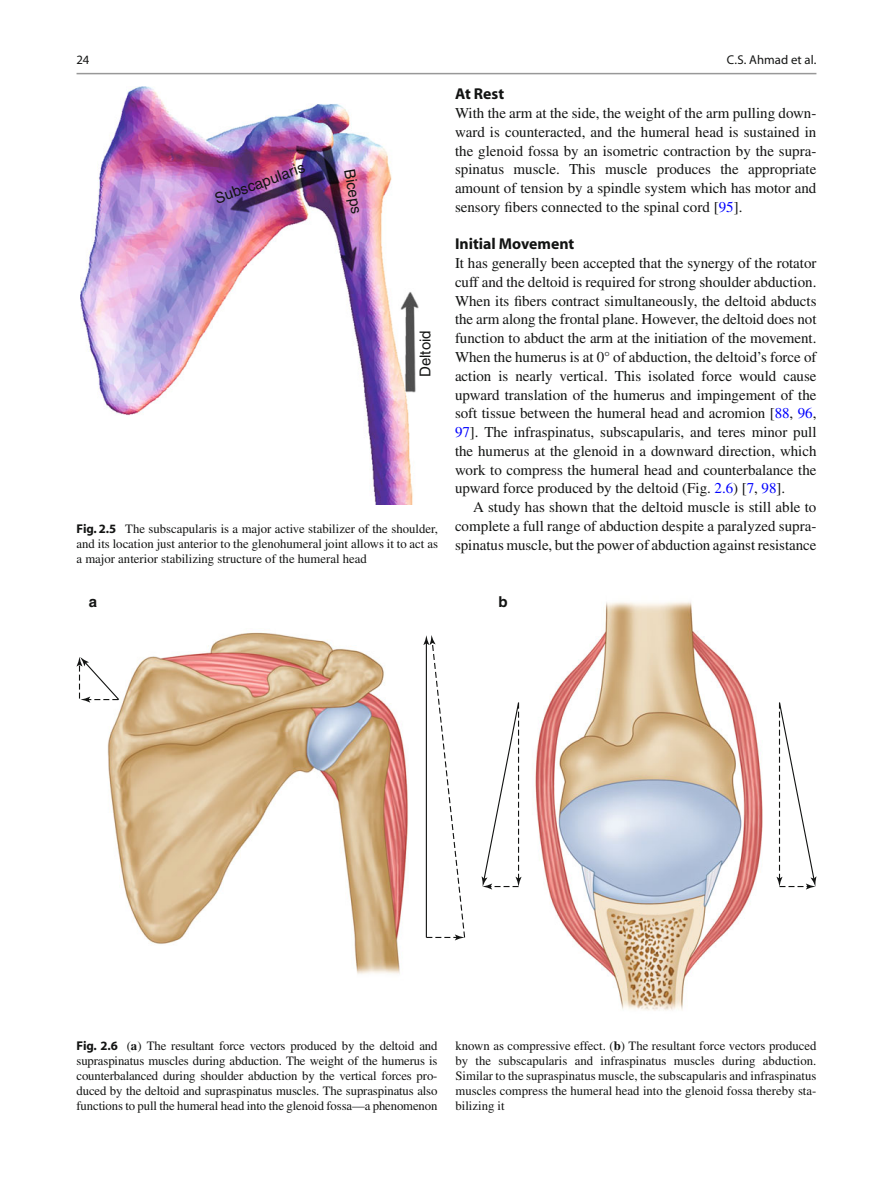
<style>
.page{position:relative;width:893px;height:1187px;background:#fff}
.page>*{position:absolute;margin:0;border:0;box-sizing:border-box;transform-origin:0 0}
.t1{font:700 15.75px "Myriad";color:#131413}
.t2{font:15px/18.8px "Times";letter-spacing:-.005em;color:#131413;text-align:justify}
.t3{font:15px "Helvetica";color:#131413}
.t4{font:700 15px "Helvetica";color:#131413}
.t5{font:12.75px/15px "Times";color:#131413;text-align:justify}
.t6{font:12.75px "Myriad";color:#131413}
.s1{color:#00f}
.s2{font-family:"Myriad";font-weight:700}
.s3{font-weight:700}
</style>
<div class="page">
<img style="left:81px;top:87px;width:337px;height:417px">
<img style="left:107px;top:632px;width:301px;height:342px">
<svg style="left:423px;top:635px;width:43px;height:305px"></svg>
<svg style="left:77px;top:656px;width:43px;height:46px"></svg>
<img style="left:535px;top:602px;width:228px;height:409px">
<svg style="left:482px;top:702px;width:39px;height:187px"></svg>
<svg style="left:776px;top:702px;width:40px;height:187px"></svg>
<hr style="left:77px;top:73px;width:739px;height:1px;background:#989898">
<p class="t6" style="left:77px;top:55px;width:14px">24</p>
<p class="t6" style="left:727px;top:55px;width:91px">C.S. Ahmad et al.</p>
<p class="t1" style="left:455px;top:88px;width:51px">At Rest</p>
<p class="t2" style="left:455px;top:105px;width:363px">With the arm at the side, the weight of the arm pulling down&shy;ward is counteracted, and the humeral head is sustained in the glenoid fossa by an isometric contraction by the supra&shy;spinatus muscle. This muscle produces the appropriate amount of tension by a spindle system which has motor and sensory fibers connected to the spinal cord [ <span class="s1">95</span> ].</p>
<p class="t1" style="left:455px;top:238px;width:121px">Initial Movement</p>
<p class="t2" style="left:455px;top:255px;width:363px">It has generally been accepted that the synergy of the rotator cuff and the deltoid is required for strong shoulder abduction.<br>When its fibers contract simultaneously, the deltoid abducts the arm along the frontal plane. However, the deltoid does not function to abduct the arm at the initiation of the movement.<br>When the humerus is at 0° of abduction, the deltoid’s force of action is nearly vertical. This isolated force would cause upward translation of the humerus and impingement of the soft tissue between the humeral head and acromion [ <span class="s1">88</span> , <span class="s1">96</span> , <span class="s1">97</span> ]. The infraspinatus, subscapularis, and teres minor pull the humerus at the glenoid in a downward direction, which work to compress the humeral head and counterbalance the upward force produced by the deltoid (Fig. <span class="s1">2.6</span> ) [ <span class="s1">7</span> , <span class="s1">98</span> ].</p>
<p class="t2" style="left:455px;top:499px;width:363px;text-indent:18px">A study has shown that the deltoid muscle is still able to complete a full range of abduction despite a paralyzed supra&shy;spinatus muscle, but the power of abduction against resistance</p>
<p class="t3" style="left:214px;top:194px;width:96px;rotate:-20deg">Subscapularis</p>
<p class="t3" style="left:355px;top:168px;width:47px;rotate:80deg">Biceps</p>
<p class="t3" style="left:420px;top:377px;width:48px;rotate:-90deg">Deltoid</p>
<p class="t5" style="left:77px;top:523px;width:363px"><span class="s2">Fig. 2.5</span> The subscapularis is a major active stabilizer of the shoulder, and its location just anterior to the glenohumeral joint allows it to act as a major anterior stabilizing structure of the humeral head</p>
<p class="t4" style="left:89px;top:596px;width:10px">a</p>
<p class="t4" style="left:498px;top:596px;width:11px">b</p>
<p class="t5" style="left:77px;top:1039px;width:362px"><span class="s2">Fig. 2.6</span> ( <span class="s3">a</span> ) The resultant force vectors produced by the deltoid and supraspinatus muscles during abduction. The weight of the humerus is counterbalanced during shoulder abduction by the vertical forces pro&shy;duced by the deltoid and supraspinatus muscles. The supraspinatus also functions to pull the humeral head into the glenoid fossa—a phenomenon</p>
<p class="t5" style="left:455px;top:1039px;width:362px">known as compressive effect. ( <span class="s3">b</span> ) The resultant force vectors produced by the subscapularis and infraspinatus muscles during abduction.<br>Similar to the supraspinatus muscle, the subscapularis and infraspinatus muscles compress the humeral head into the glenoid fossa thereby sta&shy;bilizing it</p>
</div>
